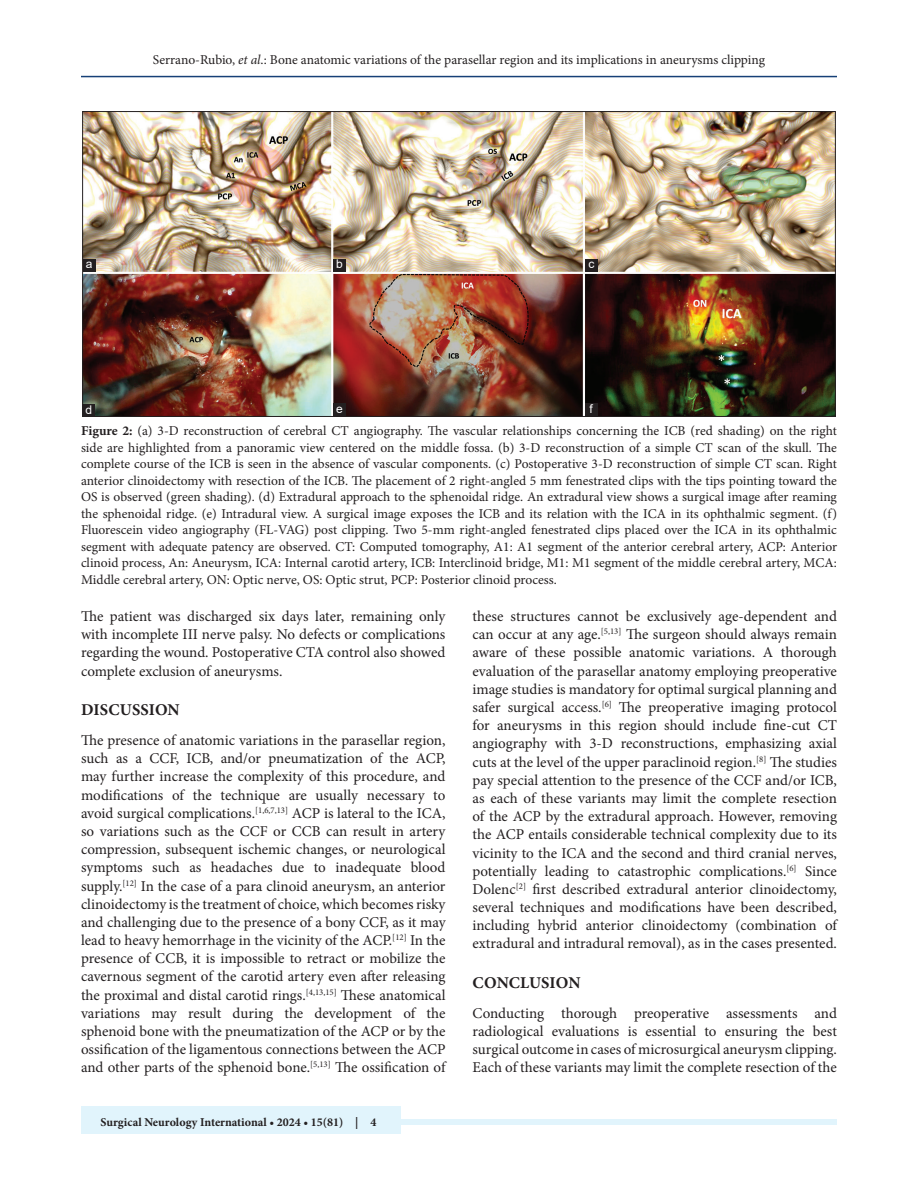
<style>
.page{position:relative;width:918px;height:1188px;background:#fff}
.page>*{position:absolute;margin:0;border:0;box-sizing:border-box;transform-origin:0 0}
.t1{font:700 16.5px "Minion Pro";color:#231f20}
.TX{font:15px/18.1px "Minion Pro";color:#231f20;text-align:justify}
.FGC{font:13.5px/16.5px "Minion Pro";color:#231f20;text-align:justify}
.t2{font:700 12px "Minion Pro";color:#231f20}
.LABEL{font:12px "Arial";color:#fff}
.s1{font-style:italic}
.s2{font-weight:700}
</style>
<div class="page">
<hr style="left:81px;top:76px;width:756px;height:1px;background:#164077">
<div style="left:81px;top:1119px;width:756px;height:6px;background:#e1f4fc"></div>
<div style="left:81px;top:1106px;width:319px;height:28px;background:#e1f4fc"></div>
<img style="left:84px;top:113px;width:750px;height:302px">
<div style="left:83px;top:259px;width:13px;height:12px;background:#231f20"></div>
<div style="left:333px;top:259px;width:13px;height:12px;background:#231f20"></div>
<div style="left:585px;top:259px;width:13px;height:13px;background:#231f20"></div>
<div style="left:585px;top:404px;width:12px;height:12px;background:#231f20"></div>
<div style="left:333px;top:404px;width:13px;height:12px;background:#231f20"></div>
<div style="left:82px;top:404px;width:13px;height:13px;background:#231f20"></div>
<p class="FGC" style="left:153px;top:51px;width:614px">Serrano-Rubio, <span class="s1">et al</span>.: Bone anatomic variations of the parasellar region and its implications in aneurysms clipping</p>
<p class="LABEL" style="left:86px;top:256px;width:8px">a</p>
<p class="LABEL" style="left:336px;top:256px;width:8px">b</p>
<p class="LABEL" style="left:588px;top:256px;width:7px">c</p>
<p class="LABEL" style="left:86px;top:401px;width:8px">d</p>
<p class="LABEL" style="left:336px;top:401px;width:8px">e</p>
<p class="LABEL" style="left:589px;top:401px;width:5px">f</p>
<p class="FGC" style="left:81px;top:423px;width:758px"><span class="s2">Figure 2:</span> (a) 3-D reconstruction of cerebral CT angiography. The vascular relationships concerning the ICB (red shading) on the right side are highlighted from a panoramic view centered on the middle fossa. (b) 3-D reconstruction of a simple CT scan of the skull. The complete course of the ICB is seen in the absence of vascular components. (c) Postoperative 3-D reconstruction of simple CT scan. Right anterior clinoidectomy with resection of the ICB. The placement of 2 right-angled 5 mm fenestrated clips with the tips pointing toward the OS is observed (green shading). (d) Extradural approach to the sphenoidal ridge. An extradural view shows a surgical image after reaming the sphenoidal ridge. (e) Intradural view. A surgical image exposes the ICB and its relation with the ICA in its ophthalmic segment. (f)<br>Fluorescein video angiography (FL-VAG) post clipping. Two 5-mm right-angled fenestrated clips placed over the ICA in its ophthalmic segment with adequate patency are observed. CT: Computed tomography, A1: A1 segment of the anterior cerebral artery, ACP: Anterior clinoid process, An: Aneurysm, ICA: Internal carotid artery, ICB: Interclinoid bridge, M1: M1 segment of the middle cerebral artery, MCA:<br>Middle cerebral artery, ON: Optic nerve, OS: Optic strut, PCP: Posterior clinoid process.</p>
<p class="TX" style="left:81px;top:607px;width:366px">The patient was discharged six days later, remaining only with incomplete III nerve palsy. No defects or complications regarding the wound. Postoperative CTA control also showed complete exclusion of aneurysms.</p>
<h1 class="t1" style="left:81px;top:698px;width:100px">DISCUSSION</h1>
<p class="TX" style="left:81px;top:731px;width:366px">The presence of anatomic variations in the parasellar region, such as a CCF, ICB, and/or pneumatization of the ACP, may further increase the complexity of this procedure, and modifications of the technique are usually necessary to avoid surgical complications.<sup>[1,6,7,13]</sup> ACP is lateral to the ICA, so variations such as the CCF or CCB can result in artery compression, subsequent ischemic changes, or neurological symptoms such as headaches due to inadequate blood supply.<sup>[12]</sup> In the case of a para clinoid aneurysm, an anterior clinoidectomy is the treatment of choice, which becomes risky and challenging due to the presence of a bony CCF, as it may lead to heavy hemorrhage in the vicinity of the ACP.<sup>[12]</sup> In the presence of CCB, it is impossible to retract or mobilize the cavernous segment of the carotid artery even after releasing the proximal and distal carotid rings.<sup>[4,13,15]</sup> These anatomical variations may result during the development of the sphenoid bone with the pneumatization of the ACP or by the ossification of the ligamentous connections between the ACP and other parts of the sphenoid bone.<sup>[5,13]</sup> The ossification of</p>
<p class="t2" style="left:100px;top:1113px;width:278px">Surgical Neurology International • 2024 • 15(81) | 4</p>
<p class="TX" style="left:472px;top:607px;width:366px">these structures cannot be exclusively age-dependent and can occur at any age.<sup>[5,13]</sup> The surgeon should always remain aware of these possible anatomic variations. A thorough evaluation of the parasellar anatomy employing preoperative image studies is mandatory for optimal surgical planning and safer surgical access.<sup>[6]</sup> The preoperative imaging protocol for aneurysms in this region should include fine-cut CT angiography with 3-D reconstructions, emphasizing axial cuts at the level of the upper paraclinoid region.<sup>[8]</sup> The studies pay special attention to the presence of the CCF and/or ICB, as each of these variants may limit the complete resection of the ACP by the extradural approach. However, removing the ACP entails considerable technical complexity due to its vicinity to the ICA and the second and third cranial nerves, potentially leading to catastrophic complications.<sup>[6]</sup> Since Dolenc<sup>[2]</sup> first described extradural anterior clinoidectomy, several techniques and modifications have been described, including hybrid anterior clinoidectomy (combination of extradural and intradural removal), as in the cases presented.</p>
<h1 class="t1" style="left:473px;top:971px;width:109px">CONCLUSION</h1>
<p class="TX" style="left:472px;top:1004px;width:366px">Conducting thorough preoperative assessments and radiological evaluations is essential to ensuring the best surgical outcome in cases of microsurgical aneurysm clipping.<br>Each of these variants may limit the complete resection of the</p>
</div>
